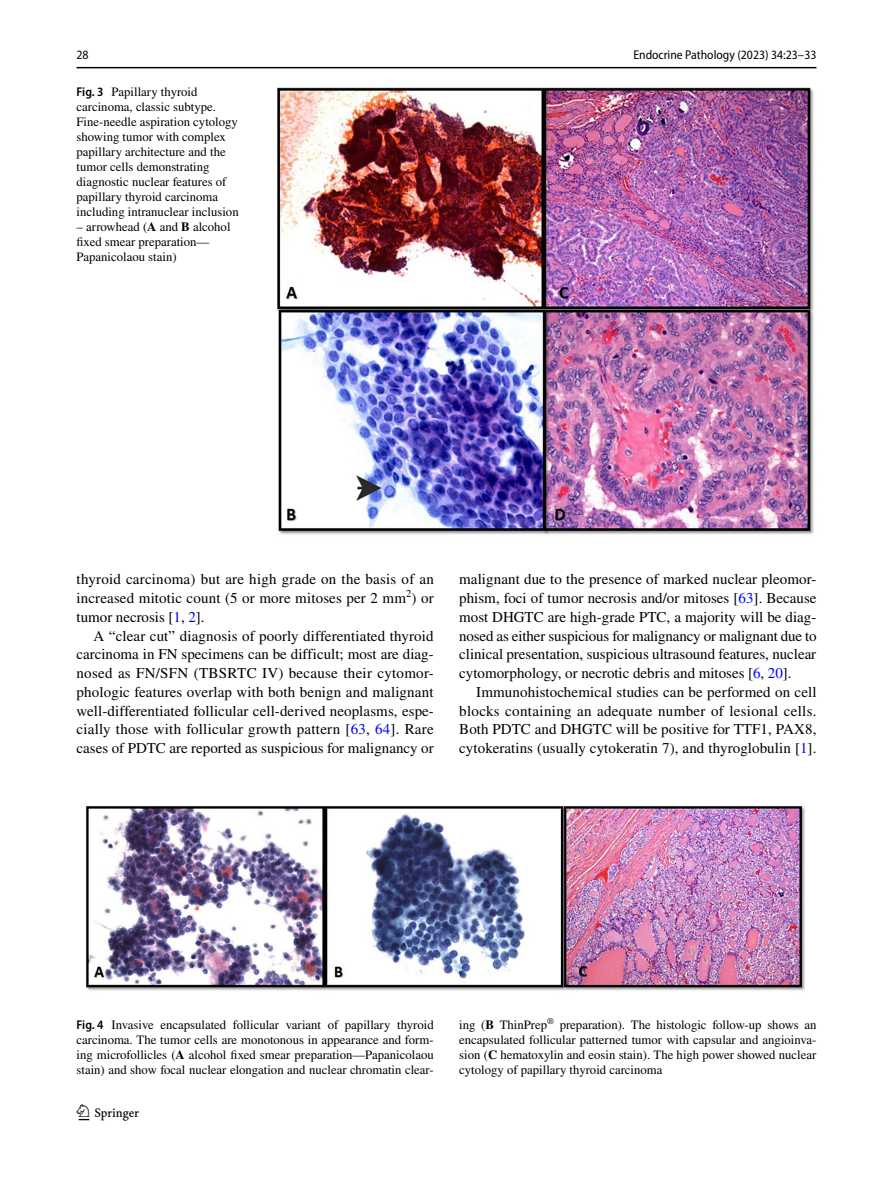
<style>
.page{position:relative;width:893px;height:1187px;background:#fff}
.page>*{position:absolute;margin:0;border:0;box-sizing:border-box;transform-origin:0 0}
.t1{font:22.5px "Springnew Regular 2";color:#000}
.t2{font:15px/18.8px "STIX";color:#000;text-align:justify}
.t3{font:12.75px/15px "STIX";color:#000}
.t4{font:semi-condensed 12.75px "Myriad Pro";color:#000}
.s1{font-family:"Myriad Pro";font-weight:600;font-stretch:semi-condensed}
.s2{font-weight:700}
.s3{color:#00f}
</style>
<div class="page">
<hr style="left:77px;top:67px;width:739px;height:1px;background:#000">
<img style="left:277px;top:87px;width:537px;height:448px">
<img style="left:86px;top:806px;width:719px;height:185px">
<p class="t4" style="left:77px;top:48px;width:14px">28</p>
<p class="t4" style="left:633px;top:48px;width:184px">Endocrine Pathology (2023) 34:23–33</p>
<p class="t3" style="left:77px;top:85px;width:164px"><span class="s1">Fig. 3</span> Papillary thyroid carcinoma, classic subtype.<br>Fine-needle aspiration cytology showing tumor with complex papillary architecture and the tumor cells demonstrating diagnostic nuclear features of papillary thyroid carcinoma including intranuclear inclusion</p>
<p class="t3" style="left:77px;top:220px;width:155px">– arrowhead (<span class="s2">A</span> and <span class="s2">B</span> alcohol fixed smear preparation—<br>Papanicolaou stain)</p>
<p class="t2" style="left:77px;top:571px;width:359px">thyroid carcinoma) but are high grade on the basis of an increased mitotic count (5 or more mitoses per 2 mm<sup>2</sup>) or tumor necrosis [<span class="s3">1</span>, <span class="s3">2</span>].</p>
<p class="t2" style="left:77px;top:627px;width:359px;text-indent:17px">A “clear cut” diagnosis of poorly differentiated thyroid carcinoma in FN specimens can be difficult; most are diag&shy;nosed as FN/SFN (TBSRTC IV) because their cytomor&shy;phologic features overlap with both benign and malignant well-differentiated follicular cell-derived neoplasms, espe&shy;cially those with follicular growth pattern [<span class="s3">63</span>, <span class="s3">64</span>]. Rare cases of PDTC are reported as suspicious for malignancy or</p>
<p class="t2" style="left:459px;top:571px;width:359px">malignant due to the presence of marked nuclear pleomor&shy;phism, foci of tumor necrosis and/or mitoses [<span class="s3">63</span>]. Because most DHGTC are high-grade PTC, a majority will be diag&shy;nosed as either suspicious for malignancy or malignant due to clinical presentation, suspicious ultrasound features, nuclear cytomorphology, or necrotic debris and mitoses [<span class="s3">6</span>, <span class="s3">20</span>].</p>
<p class="t2" style="left:459px;top:683px;width:359px;text-indent:17px">Immunohistochemical studies can be performed on cell blocks containing an adequate number of lesional cells.<br>Both PDTC and DHGTC will be positive for TTF1, PAX8, cytokeratins (usually cytokeratin 7), and thyroglobulin [<span class="s3">1</span>].</p>
<p class="t3" style="left:77px;top:1017px;width:359px;text-align:justify"><span class="s1">Fig. 4</span> Invasive encapsulated follicular variant of papillary thyroid carcinoma. The tumor cells are monotonous in appearance and form&shy;ing microfollicles (<span class="s2">A</span> alcohol fixed smear preparation—Papanicolaou stain) and show focal nuclear elongation and nuclear chromatin clear-</p>
<p class="t3" style="left:459px;top:1017px;width:359px;text-align:justify">ing (<span class="s2">B</span> ThinPrep<sup>®</sup> preparation). The histologic follow-up shows an encapsulated follicular patterned tumor with capsular and angioinva&shy;sion (<span class="s2">C</span> hematoxylin and eosin stain). The high power showed nuclear cytology of papillary thyroid carcinoma</p>
<h1 class="t1" style="left:79px;top:1104px;width:62px">1 3</h1>
</div>
